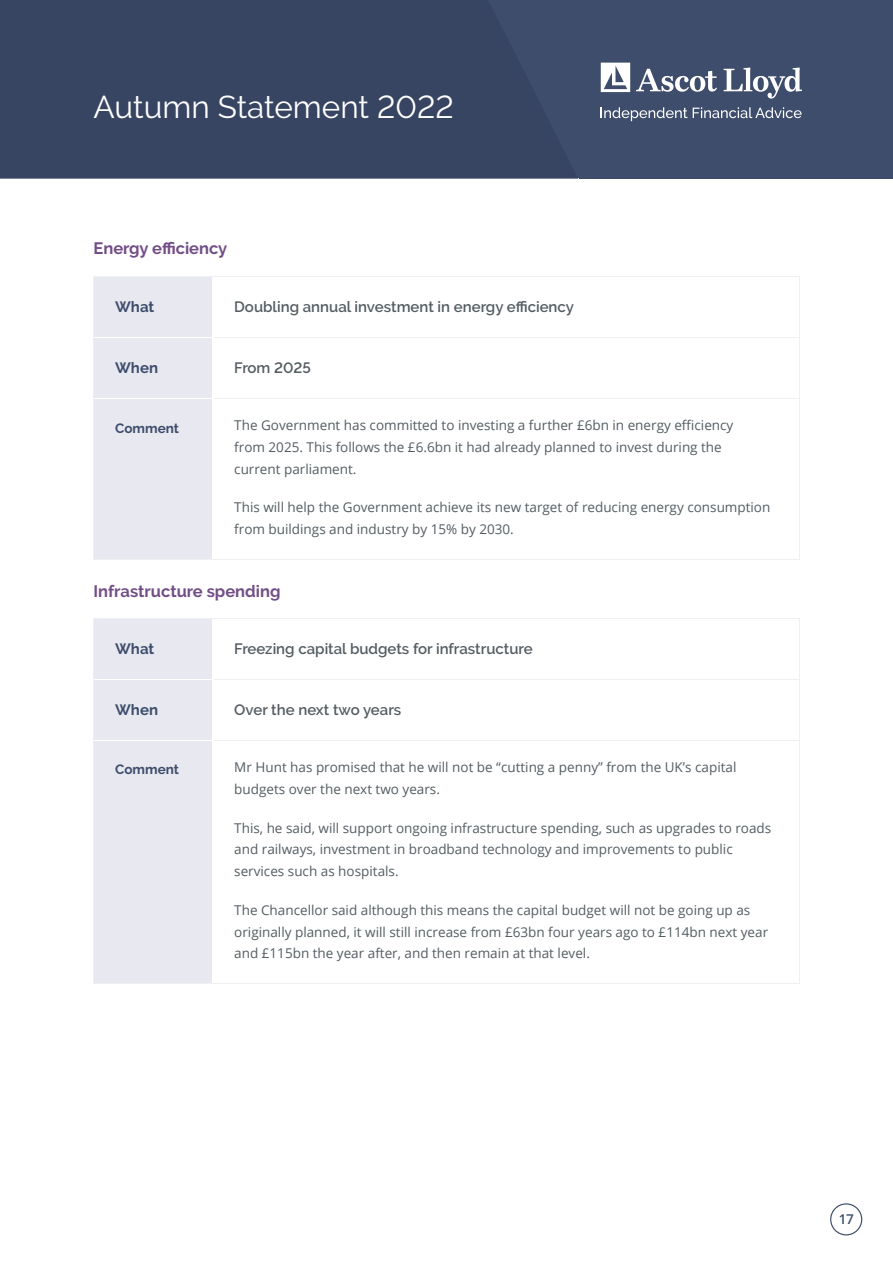
<style>
.page{position:relative;width:893px;height:1263px;background:#fff}
.page>*{position:absolute;margin:0;border:0;box-sizing:border-box;transform-origin:0 0}
.t1{font:31.5px "Raleway";color:#fff}
.t2{font:700 16.5px "Raleway";color:#724e86}
.t3{font:600 15px "Raleway";color:#535d62}
.t4{font:700 15px "Raleway";color:#3e4d6c}
.t5{font:13.5px/21.8px "Open Sans";color:#535d62}
.t6{font:700 13.5px "Raleway";color:#3e4d6c}
.t7{font:600 13.5px "Open Sans";color:#3e4d6c}
</style>
<div class="page">
<svg style="left:830px;top:1203px;width:32px;height:32px"></svg>
<div style="left:0;top:0;width:893px;height:179px;background:#374563"></div>
<svg style="left:0;top:178px;width:578px;height:1px"></svg>
<svg style="left:636px;top:68px;width:166px;height:31px"></svg>
<svg style="left:601px;top:63px;width:29px;height:29px"></svg>
<svg style="left:601px;top:107px;width:201px;height:14px"></svg>
<div style="left:95px;top:277px;width:117px;height:282px;background:#e8e9f0"></div>
<hr style="left:213px;top:276px;width:586px;height:1px;background:#eef0f1">
<hr style="left:799px;top:277px;width:1px;height:60px;background:#eef0f1">
<hr style="left:213px;top:337px;width:586px;height:1px;background:#eef0f1">
<hr style="left:799px;top:338px;width:1px;height:60px;background:#eef0f1">
<hr style="left:213px;top:398px;width:586px;height:1px;background:#eef0f1">
<hr style="left:799px;top:399px;width:1px;height:160px;background:#eef0f1">
<hr style="left:213px;top:559px;width:586px;height:1px;background:#eef0f1">
<hr style="left:94px;top:276px;width:119px;height:1px;background:#eef0f1">
<hr style="left:94px;top:277px;width:1px;height:61px;background:#eef0f1">
<hr style="left:94px;top:338px;width:1px;height:60px;background:#eef0f1">
<hr style="left:94px;top:398px;width:1px;height:161px;background:#eef0f1">
<hr style="left:94px;top:559px;width:119px;height:1px;background:#eef0f1">
<hr style="left:94px;top:337px;width:119px;height:1px;background:#fff">
<hr style="left:94px;top:398px;width:119px;height:1px;background:#fff">
<div style="left:95px;top:619px;width:117px;height:364px;background:#e8e9f0"></div>
<hr style="left:213px;top:618px;width:586px;height:1px;background:#eef0f1">
<hr style="left:799px;top:619px;width:1px;height:60px;background:#eef0f1">
<hr style="left:213px;top:679px;width:586px;height:1px;background:#eef0f1">
<hr style="left:799px;top:680px;width:1px;height:60px;background:#eef0f1">
<hr style="left:213px;top:740px;width:586px;height:1px;background:#eef0f1">
<hr style="left:799px;top:741px;width:1px;height:242px;background:#eef0f1">
<hr style="left:213px;top:983px;width:586px;height:1px;background:#eef0f1">
<hr style="left:94px;top:618px;width:119px;height:1px;background:#eef0f1">
<hr style="left:94px;top:619px;width:1px;height:60px;background:#eef0f1">
<hr style="left:94px;top:679px;width:1px;height:61px;background:#eef0f1">
<hr style="left:94px;top:740px;width:1px;height:243px;background:#eef0f1">
<hr style="left:94px;top:983px;width:119px;height:1px;background:#eef0f1">
<hr style="left:94px;top:679px;width:119px;height:1px;background:#fff">
<hr style="left:94px;top:740px;width:119px;height:1px;background:#fff">
<h1 class="t1" style="left:94px;top:89px;width:362px">Autumn Statement 2022</h1>
<p class="t2" style="left:94px;top:238px;width:135px">Energy efficiency</p>
<p class="t4" style="left:115px;top:298px;width:41px">What</p>
<p class="t3" style="left:234px;top:298px;width:341px">Doubling annual investment in energy efficiency</p>
<p class="t4" style="left:115px;top:359px;width:44px">When</p>
<p class="t3" style="left:234px;top:359px;width:78px">From 2025</p>
<p class="t6" style="left:115px;top:420px;width:65px">Comment</p>
<p class="t5" style="left:234px;top:414px;width:501px">The Government has committed to investing a further £6bn in energy efficiency from 2025. This follows the £6.6bn it had already planned to invest during the current parliament.</p>
<p class="t5" style="left:234px;top:496px;width:538px">This will help the Government achieve its new target of reducing energy consumption from buildings and industry by 15% by 2030.</p>
<p class="t2" style="left:94px;top:582px;width:188px">Infrastructure spending</p>
<p class="t4" style="left:115px;top:640px;width:41px">What</p>
<p class="t3" style="left:234px;top:640px;width:300px">Freezing capital budgets for infrastructure</p>
<p class="t4" style="left:115px;top:701px;width:44px">When</p>
<p class="t3" style="left:234px;top:701px;width:169px">Over the next two years</p>
<p class="t6" style="left:115px;top:762px;width:65px">Comment</p>
<p class="t5" style="left:234px;top:756px;width:504px">Mr Hunt has promised that he will not be “cutting a penny” from the UK’s capital budgets over the next two years.</p>
<p class="t5" style="left:234px;top:816px;width:538px">This, he said, will support ongoing infrastructure spending, such as upgrades to roads and railways, investment in broadband technology and improvements to public services such as hospitals.</p>
<p class="t5" style="left:234px;top:899px;width:535px">The Chancellor said although this means the capital budget will not be going up as originally planned, it will still increase from £63bn four years ago to £114bn next year and £115bn the year after, and then remain at that level.</p>
<p class="t7" style="left:839px;top:1209px;width:17px">17</p>
</div>
